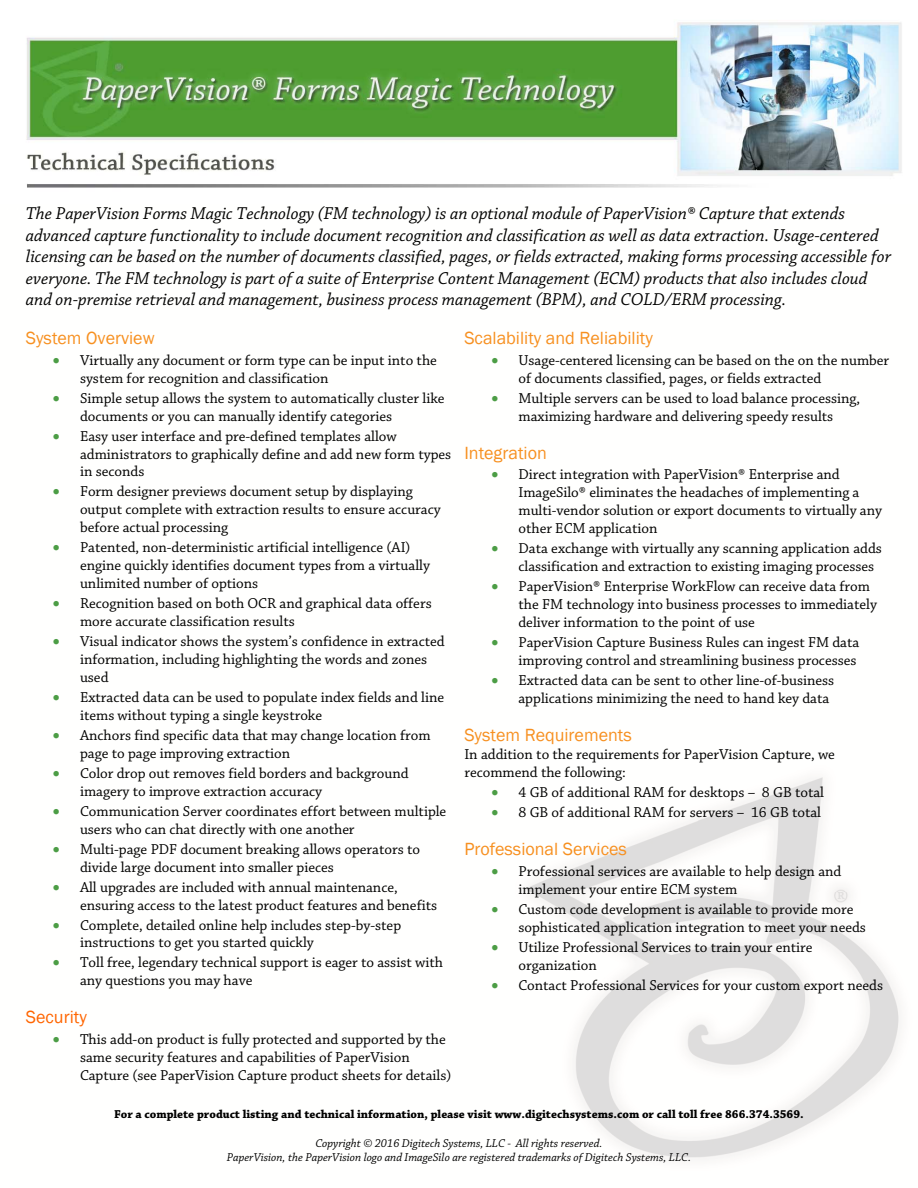
<style>
.page{position:relative;width:918px;height:1188px;background:#fff}
.page>*{position:absolute;margin:0;border:0;box-sizing:border-box;transform-origin:0 0}
.t1{font:italic 18.15px/21.5px "Chaparral Pro";color:#000}
.t2{font:18.15px "Franklin Gothic";color:#f79020}
.t3{font:18.15px "Franklin Gothic";color:#ff6500}
.t4{font:15.15px/17.9px "Chaparral Pro";color:#000}
.t5{font:italic 12px/14.4px "Chaparral Pro";color:#000;text-align:center}
.t6{font:700 12px "Chaparral Pro";color:#000}
.s1{color:#4c9d45}
</style>
<div class="page">
<img style="left:526px;top:777px;width:373px;height:382px">
<img style="left:26px;top:22px;width:876px;height:166px">
<p class="t1" style="left:26px;top:204px;width:867px">The PaperVision Forms Magic Technology (FM technology) is an optional module of PaperVision® Capture that extends advanced capture functionality to include document recognition and classification as well as data extraction. Usage-centered licensing can be based on the number of documents classified, pages, or fields extracted, making forms processing accessible for everyone. The FM technology is part of a suite of Enterprise Content Management (ECM) products that also includes cloud and on-premise retrieval and management, business process management (BPM), and COLD/ERM processing.</p>
<p class="t2" style="left:26px;top:327px;width:130px">System Overview</p>
<p class="t4" style="left:80px;top:352px;width:358px;text-indent:-27px"><span class="s1">•</span> Virtually any document or form type can be input into the system for recognition and classification</p>
<p class="t4" style="left:80px;top:390px;width:366px;text-indent:-27px"><span class="s1">•</span> Simple setup allows the system to automatically cluster like documents or you can manually identify categories</p>
<p class="t4" style="left:80px;top:428px;width:373px;text-indent:-27px"><span class="s1">•</span> Easy user interface and pre-defined templates allow administrators to graphically define and add new form types in seconds</p>
<p class="t4" style="left:80px;top:483px;width:362px;text-indent:-27px"><span class="s1">•</span> Form designer previews document setup by displaying output complete with extraction results to ensure accuracy before actual processing</p>
<p class="t4" style="left:80px;top:539px;width:351px;text-indent:-27px"><span class="s1">•</span> Patented, non-deterministic artificial intelligence (AI) engine quickly identifies document types from a virtually unlimited number of options</p>
<p class="t4" style="left:80px;top:595px;width:353px;text-indent:-27px"><span class="s1">•</span> Recognition based on both OCR and graphical data offers more accurate classification results</p>
<p class="t4" style="left:80px;top:633px;width:366px;text-indent:-27px"><span class="s1">•</span> Visual indicator shows the system’s confidence in extracted information, including highlighting the words and zones used</p>
<p class="t4" style="left:80px;top:689px;width:366px;text-indent:-27px"><span class="s1">•</span> Extracted data can be used to populate index fields and line items without typing a single keystroke</p>
<p class="t4" style="left:80px;top:727px;width:352px;text-indent:-27px"><span class="s1">•</span> Anchors find specific data that may change location from page to page improving extraction</p>
<p class="t4" style="left:80px;top:765px;width:330px;text-indent:-27px"><span class="s1">•</span> Color drop out removes field borders and background imagery to improve extraction accuracy</p>
<p class="t4" style="left:80px;top:803px;width:368px;text-indent:-27px"><span class="s1">•</span> Communication Server coordinates effort between multiple users who can chat directly with one another</p>
<p class="t4" style="left:80px;top:841px;width:342px;text-indent:-27px"><span class="s1">•</span> Multi-page PDF document breaking allows operators to divide large document into smaller pieces</p>
<p class="t4" style="left:80px;top:879px;width:359px;text-indent:-27px"><span class="s1">•</span> All upgrades are included with annual maintenance, ensuring access to the latest product features and benefits</p>
<p class="t4" style="left:80px;top:916px;width:323px;text-indent:-27px"><span class="s1">•</span> Complete, detailed online help includes step-by-step instructions to get you started quickly</p>
<p class="t4" style="left:80px;top:954px;width:364px;text-indent:-27px"><span class="s1">•</span> Toll free, legendary technical support is eager to assist with any questions you may have</p>
<p class="t3" style="left:26px;top:1006px;width:63px">Security</p>
<p class="t4" style="left:80px;top:1031px;width:373px;text-indent:-27px"><span class="s1">•</span> This add-on product is fully protected and supported by the same security features and capabilities of PaperVision<br>Capture (see PaperVision Capture product sheets for details)</p>
<p class="t2" style="left:464px;top:327px;width:190px">Scalability and Reliability</p>
<p class="t4" style="left:518px;top:352px;width:372px;text-indent:-27px"><span class="s1">•</span> Usage-centered licensing can be based on the on the number of documents classified, pages, or fields extracted</p>
<p class="t4" style="left:491px;top:390px;width:370px;text-align:center"><span class="s1">•</span> Multiple servers can be used to load balance processing, maximizing hardware and delivering speedy results</p>
<p class="t2" style="left:464px;top:441px;width:84px">Integration</p>
<p class="t4" style="left:518px;top:466px;width:365px;text-indent:-27px"><span class="s1">•</span> Direct integration with PaperVision® Enterprise and ImageSilo® eliminates the headaches of implementing a multi-vendor solution or export documents to virtually any other ECM application</p>
<p class="t4" style="left:518px;top:540px;width:365px;text-indent:-27px"><span class="s1">•</span> Data exchange with virtually any scanning application adds classification and extraction to existing imaging processes</p>
<p class="t4" style="left:518px;top:578px;width:360px;text-indent:-27px"><span class="s1">•</span> PaperVision® Enterprise WorkFlow can receive data from the FM technology into business processes to immediately deliver information to the point of use</p>
<p class="t4" style="left:491px;top:634px;width:369px;text-align:right"><span class="s1">•</span> PaperVision Capture Business Rules can ingest FM data improving control and streamlining business processes</p>
<p class="t4" style="left:518px;top:672px;width:317px;text-indent:-27px"><span class="s1">•</span> Extracted data can be sent to other line-of-business applications minimizing the need to hand key data</p>
<p class="t2" style="left:464px;top:723px;width:169px">System Requirements</p>
<p class="t4" style="left:464px;top:746px;width:372px">In addition to the requirements for PaperVision Capture, we recommend the following:</p>
<p class="t4" style="left:491px;top:784px;width:334px"><span class="s1">•</span> 4 GB of additional RAM for desktops – 8 GB total</p>
<p class="t4" style="left:491px;top:804px;width:331px"><span class="s1">•</span> 8 GB of additional RAM for servers – 16 GB total</p>
<p class="t2" style="left:464px;top:838px;width:164px">Professional Services</p>
<p class="t4" style="left:518px;top:863px;width:324px;text-indent:-27px"><span class="s1">•</span> Professional services are available to help design and implement your entire ECM system</p>
<p class="t4" style="left:518px;top:901px;width:349px;text-indent:-27px"><span class="s1">•</span> Custom code development is available to provide more sophisticated application integration to meet your needs</p>
<p class="t4" style="left:518px;top:939px;width:296px;text-indent:-27px"><span class="s1">•</span> Utilize Professional Services to train your entire organization</p>
<p class="t4" style="left:491px;top:977px;width:393px"><span class="s1">•</span> Contact Professional Services for your custom export needs</p>
<p class="t6" style="left:114px;top:1107px;width:691px">For a complete product listing and technical information, please visit www.digitechsystems.com or call toll free 866.374.3569.</p>
<p class="t5" style="left:227px;top:1136px;width:466px">Copyright © 2016 Digitech Systems, LLC - All rights reserved.<br>PaperVision, the PaperVision logo and ImageSilo are registered trademarks of Digitech Systems, LLC.</p>
</div>
